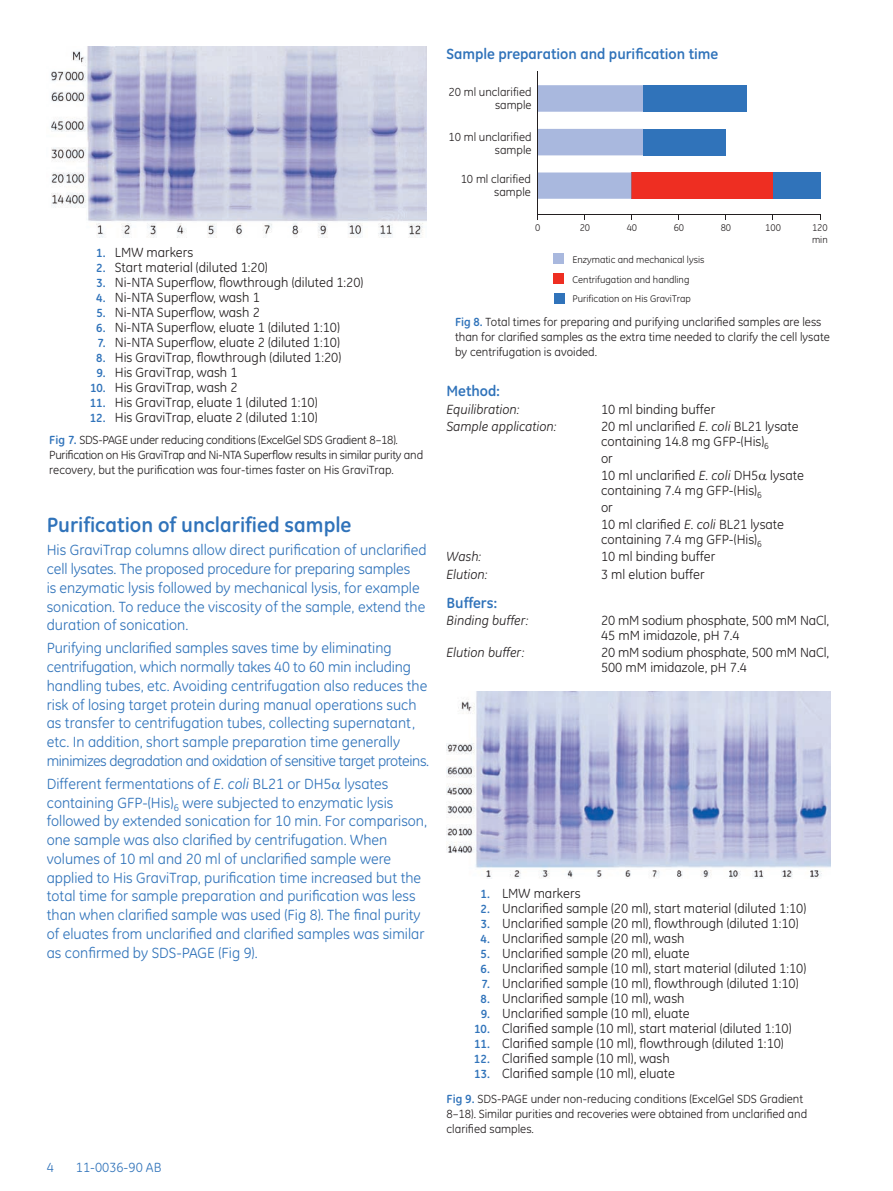
<style>
.page{position:relative;width:893px;height:1191px;background:#fff}
.page>*{position:absolute;margin:0;border:0;box-sizing:border-box;transform-origin:0 0}
.t1{font:700 21px "GE Inspira";color:#3073ba}
.t2{font:15px/18.8px "GE Inspira";color:#3073ba}
.t3{font:700 15px "GE Inspira";color:#3073ba}
.t4{font:13.5px/15px "GE Inspira";color:#231f20}
.t5{font:italic 13.5px "GE Inspira";color:#231f20}
.t6{font:13.5px "GE Inspira";color:#3073ba}
.t7{font:12px/15px "GE Inspira";color:#231f20}
.t8{font:12px/15px "GE Inspira";letter-spacing:-.02em;color:#231f20}
.t9{font:11.85px/12.9px "GE Inspira";color:#231f20;text-align:right}
.t10{font:9.9px/19.8px "GE Inspira";color:#231f20}
.s1{font-weight:700;font-size:12px;color:#3073ba}
.s2{font-weight:700;color:#3073ba}
.s3{font-style:italic}
</style>
<div class="page">
<img style="left:51px;top:47px;width:375px;height:190px">
<img style="left:446px;top:691px;width:384px;height:187px">
<hr style="left:538px;top:214px;width:283px;height:1px;background:#231f20">
<div style="left:771px;top:172px;width:49px;height:27px;background:#3073ba"></div>
<div style="left:643px;top:129px;width:82px;height:26px;background:#3073ba"></div>
<div style="left:631px;top:172px;width:142px;height:27px;background:#ee2e22"></div>
<svg style="left:538px;top:172px;width:94px;height:27px;background:#abb8dd"></svg>
<div style="left:538px;top:129px;width:105px;height:26px;background:#a9b8de"></div>
<div style="left:643px;top:85px;width:104px;height:27px;background:#3073ba"></div>
<svg style="left:538px;top:85px;width:105px;height:27px;background:#aab9de"></svg>
<div style="left:553px;top:253px;width:11px;height:11px;background:#a9b8de"></div>
<div style="left:553px;top:273px;width:11px;height:11px;background:#ee2e22"></div>
<div style="left:554px;top:293px;width:10px;height:11px;background:#3073ba"></div>
<hr style="left:537px;top:71px;width:1px;height:144px;background:#231f20">
<p class="t4" style="left:96px;top:245px;width:99px"><span class="s1">1.</span> LMW markers</p>
<p class="t4" style="left:96px;top:260px;width:173px"><span class="s1">2.</span> Start material (diluted 1:20)</p>
<p class="t4" style="left:96px;top:275px;width:268px"><span class="s1">3.</span> Ni-NTA Superflow, flowthrough (diluted 1:20)</p>
<p class="t4" style="left:96px;top:290px;width:165px"><span class="s1">4.</span> Ni-NTA Superflow, wash 1</p>
<p class="t4" style="left:96px;top:305px;width:165px"><span class="s1">5.</span> Ni-NTA Superflow, wash 2</p>
<p class="t4" style="left:96px;top:320px;width:245px"><span class="s1">6.</span> Ni-NTA Superflow, eluate 1 (diluted 1:10)</p>
<p class="t4" style="left:97px;top:335px;width:244px"><span class="s1">7.</span> Ni-NTA Superflow, eluate 2 (diluted 1:10)</p>
<p class="t4" style="left:96px;top:350px;width:246px"><span class="s1">8.</span> His GraviTrap, flowthrough (diluted 1:20)</p>
<p class="t4" style="left:97px;top:365px;width:143px"><span class="s1">9.</span> His GraviTrap, wash 1</p>
<p class="t4" style="left:90px;top:380px;width:149px"><span class="s1">10.</span> His GraviTrap, wash 2</p>
<p class="t4" style="left:90px;top:395px;width:229px"><span class="s1">11.</span> His GraviTrap, eluate 1 (diluted 1:10)</p>
<p class="t4" style="left:90px;top:410px;width:229px"><span class="s1">12.</span> His GraviTrap, eluate 2 (diluted 1:10)</p>
<p class="t8" style="left:49px;top:432px;width:375px"><span class="s2">Fig 7.</span> SDS-PAGE under reducing conditions (ExcelGel SDS Gradient 8–18).<br>Purification on His GraviTrap and Ni-NTA Superflow results in similar purity and recovery, but the purification was four-times faster on His GraviTrap.</p>
<h1 class="t1" style="left:47px;top:511px;width:306px">Purification of unclarified sample</h1>
<p class="t2" style="left:47px;top:541px;width:381px">His GraviTrap columns allow direct purification of unclarified cell lysates. The proposed procedure for preparing samples<br>is enzymatic lysis followed by mechanical lysis, for example sonication. To reduce the viscosity of the sample, extend the duration of sonication.</p>
<p class="t2" style="left:47px;top:639px;width:384px">Purifying unclarified samples saves time by eliminating centrifugation, which normally takes 40 to 60 min including handling tubes, etc. Avoiding centrifugation also reduces the risk of losing target protein during manual operations such as transfer to centrifugation tubes, collecting supernatant, etc. In addition, short sample preparation time generally minimizes degradation and oxidation of sensitive target proteins.</p>
<p class="t2" style="left:47px;top:774px;width:382px">Different fermentations of <span class="s3">E. coli</span> BL21 or DH5 lysates containing GFP-(His)<sub>6</sub> were subjected to enzymatic lysis followed by extended sonication for 10 min. For comparison, one sample was also clarified by centrifugation. When volumes of 10 ml and 20 ml of unclarified sample were applied to His GraviTrap, purification time increased but the total time for sample preparation and purification was less than when clarified sample was used (Fig 8). The final purity of eluates from unclarified and clarified samples was similar as confirmed by SDS-PAGE (Fig 9).</p>
<p class="t6" style="left:47px;top:1160px;width:9px">4</p>
<p class="t6" style="left:76px;top:1160px;width:87px">11-0036-90 AB</p>
<p class="t3" style="left:446px;top:44px;width:273px">Sample preparation and purification time</p>
<p class="t9" style="left:448px;top:86px;width:85px">20 ml unclarified sample</p>
<p class="t9" style="left:448px;top:131px;width:85px">10 ml unclarified sample</p>
<p class="t9" style="left:461px;top:173px;width:72px">10 ml clarified sample</p>
<p class="t10" style="left:535px;top:218px;width:7px">0</p>
<p class="t10" style="left:580px;top:218px;width:12px">20</p>
<p class="t10" style="left:627px;top:218px;width:12px">40</p>
<p class="t10" style="left:674px;top:218px;width:12px">60</p>
<p class="t10" style="left:721px;top:218px;width:12px">80</p>
<p class="t10" style="left:765px;top:218px;width:17px">100</p>
<p class="t10" style="left:572px;top:249px;width:133px">Enzymatic and mechanical lysis<br>Centrifugation and handling<br>Purification on His GraviTrap</p>
<p class="t10" style="left:812px;top:222px;width:17px;line-height:11.9px">120 min</p>
<p class="t7" style="left:455px;top:314px;width:376px"><span class="s2">Fig 8.</span> Total times for preparing and purifying unclarified samples are less than for clarified samples as the extra time needed to clarify the cell lysate by centrifugation is avoided.</p>
<p class="t3" style="left:446px;top:382px;width:55px">Method:</p>
<p class="t5" style="left:446px;top:401px;width:75px">Equilibration:</p>
<p class="t4" style="left:601px;top:401px;width:116px">10 ml binding buffer</p>
<p class="t5" style="left:446px;top:418px;width:112px">Sample application:</p>
<p class="t4" style="left:601px;top:419px;width:199px">20 ml unclarified <span class="s3">E. coli</span> BL21 lysate containing 14.8 mg GFP-(His)<sub>6</sub></p>
<p class="t4" style="left:601px;top:450px;width:204px;line-height:17.1px">or<br>10 ml unclarified <span class="s3">E. coli</span> DH5 lysate</p>
<p class="t4" style="left:601px;top:482px;width:185px;line-height:17.1px">containing 7.4 mg GFP-(His)<sub>6<br></sub>or<br>10 ml clarified <span class="s3">E. coli</span> BL21 lysate</p>
<p class="t4" style="left:601px;top:532px;width:162px">containing 7.4 mg GFP-(His)<sub>6</sub></p>
<p class="t5" style="left:446px;top:549px;width:36px">Wash:</p>
<p class="t4" style="left:601px;top:549px;width:116px">10 ml binding buffer</p>
<p class="t5" style="left:446px;top:566px;width:43px">Elution:</p>
<p class="t4" style="left:601px;top:566px;width:105px">3 ml elution buffer</p>
<p class="t3" style="left:446px;top:593px;width:52px">Buffers:</p>
<p class="t5" style="left:446px;top:613px;width:84px">Binding buffer:</p>
<p class="t4" style="left:601px;top:613px;width:230px">20 mM sodium phosphate, 500 mM NaCl,<br>45 mM imidazole, pH 7.4</p>
<p class="t5" style="left:446px;top:645px;width:79px">Elution buffer:</p>
<p class="t4" style="left:601px;top:645px;width:230px">20 mM sodium phosphate, 500 mM NaCl,<br>500 mM imidazole, pH 7.4</p>
<p class="t4" style="left:480px;top:886px;width:102px"><span class="s1">1.</span> LMW markers</p>
<p class="t4" style="left:480px;top:901px;width:327px"><span class="s1">2.</span> Unclarified sample (20 ml), start material (diluted 1:10)</p>
<p class="t4" style="left:481px;top:916px;width:319px"><span class="s1">3.</span> Unclarified sample (20 ml), flowthrough (diluted 1:10)</p>
<p class="t4" style="left:480px;top:931px;width:206px"><span class="s1">4.</span> Unclarified sample (20 ml), wash</p>
<p class="t4" style="left:481px;top:946px;width:211px"><span class="s1">5.</span> Unclarified sample (20 ml), eluate</p>
<p class="t4" style="left:480px;top:961px;width:327px"><span class="s1">6.</span> Unclarified sample (10 ml), start material (diluted 1:10)</p>
<p class="t4" style="left:481px;top:976px;width:318px"><span class="s1">7.</span> Unclarified sample (10 ml), flowthrough (diluted 1:10)</p>
<p class="t4" style="left:480px;top:991px;width:206px"><span class="s1">8.</span> Unclarified sample (10 ml), wash</p>
<p class="t4" style="left:481px;top:1006px;width:211px"><span class="s1">9.</span> Unclarified sample (10 ml), eluate</p>
<p class="t4" style="left:474px;top:1021px;width:319px"><span class="s1">10.</span> Clarified sample (10 ml), start material (diluted 1:10)</p>
<p class="t4" style="left:474px;top:1036px;width:311px"><span class="s1">11.</span> Clarified sample (10 ml), flowthrough (diluted 1:10)</p>
<p class="t4" style="left:474px;top:1051px;width:197px"><span class="s1">12.</span> Clarified sample (10 ml), wash</p>
<p class="t4" style="left:474px;top:1066px;width:202px"><span class="s1">13.</span> Clarified sample (10 ml), eluate</p>
<p class="t7" style="left:446px;top:1091px;width:362px"><span class="s2">Fig 9.</span> SDS-PAGE under non-reducing conditions (ExcelGel SDS Gradient<br>8–18). Similar purities and recoveries were obtained from unclarified and clarified samples.</p>
</div>
